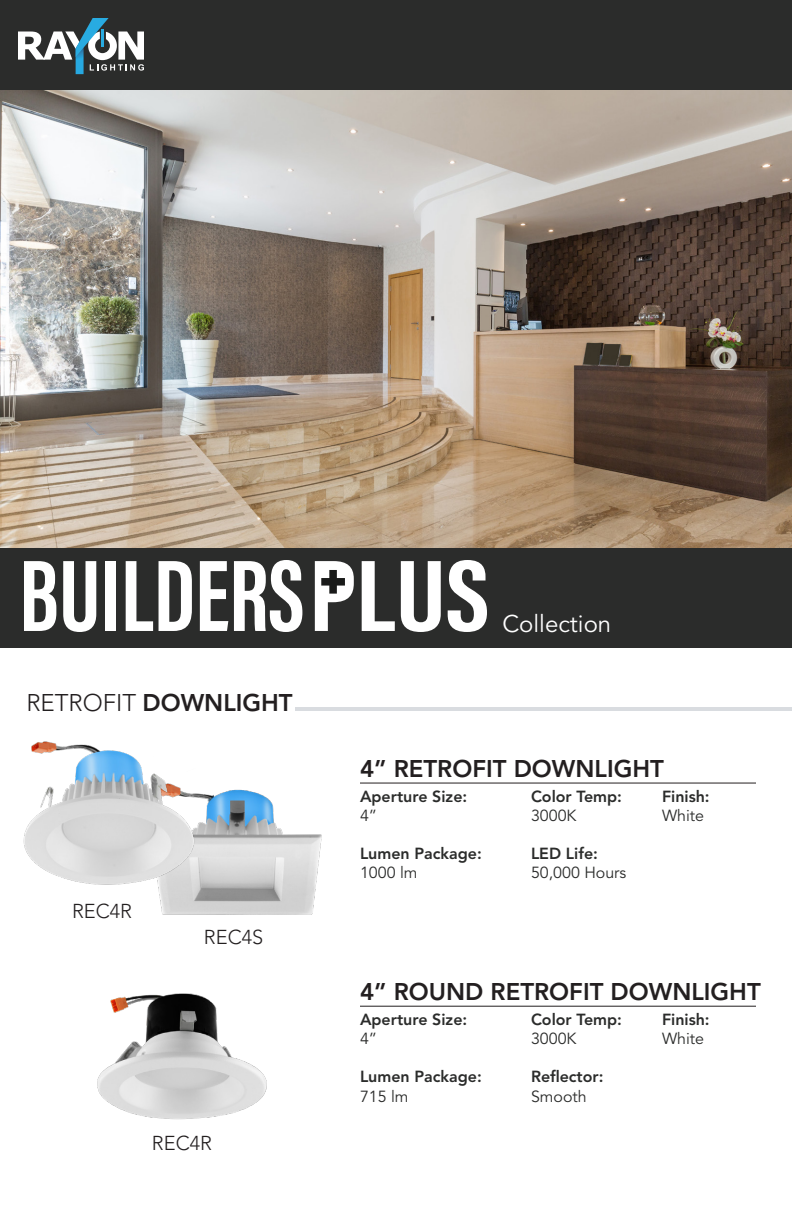
<style>
.page{position:relative;width:792px;height:1224px;background:#fff}
.page>*{position:absolute;margin:0;border:0;box-sizing:border-box;transform-origin:0 0}
.t1{font:800 24px "Avenir LT Std";color:#231f20}
.t2{font:24px "Avenir LT Std";color:#fff}
.t3{font:300 20px "Avenir LT Std";color:#231f20}
.t4{font:800 16px "Avenir LT Std";color:#2b2c2b}
.t5{font:16px "Avenir LT Std";color:#2b2c2b}
.s1{font-weight:300}
</style>
<div class="page">
<div style="left:0;top:0;width:792px;height:648px;background:#2b2c2b"></div>
<hr style="left:295px;top:707px;width:497px;height:4px;background:#d9dce0">
<svg style="left:18px;top:18px;width:126px;height:56px"></svg>
<img style="left:0;top:90px;width:792px;height:457px">
<img style="left:158px;top:789px;width:164px;height:126px">
<img style="left:23px;top:741px;width:172px;height:148px">
<img style="left:97px;top:993px;width:170px;height:127px">
<hr style="left:360px;top:783px;width:396px;height:1px;background:#231f20">
<hr style="left:360px;top:1006px;width:396px;height:1px;background:#231f20">
<img style="left:778px;top:371px;width:14px;height:163px">
<svg style="left:24px;top:561px;width:32px;height:70px"></svg>
<svg style="left:63px;top:561px;width:33px;height:71px"></svg>
<div style="left:105px;top:561px;width:11px;height:70px;background:#fff"></div>
<svg style="left:126px;top:561px;width:27px;height:70px"></svg>
<svg style="left:159px;top:561px;width:33px;height:70px"></svg>
<svg style="left:200px;top:561px;width:28px;height:70px"></svg>
<svg style="left:234px;top:560px;width:68px;height:72px"></svg>
<svg style="left:362px;top:561px;width:33px;height:70px"></svg>
<svg style="left:401px;top:561px;width:40px;height:71px"></svg>
<svg style="left:448px;top:560px;width:39px;height:72px"></svg>
<svg style="left:315px;top:561px;width:39px;height:70px"></svg>
<p class="t1" style="left:26px;top:689px;width:268px"><span class="s1">RETROFIT</span> DOWNLIGHT</p>
<p class="t3" style="left:72px;top:899px;width:62px">REC4R</p>
<p class="t3" style="left:204px;top:925px;width:61px">REC4S</p>
<p class="t3" style="left:152px;top:1131px;width:62px">REC4R</p>
<p class="t2" style="left:502px;top:610px;width:110px">Collection</p>
<p class="t1" style="left:360px;top:754px;width:305px">4” RETROFIT DOWNLIGHT</p>
<p class="t4" style="left:360px;top:787px;width:109px">Aperture Size:</p>
<p class="t5" style="left:360px;top:806px;width:19px">4”</p>
<p class="t4" style="left:360px;top:844px;width:123px">Lumen Package:</p>
<p class="t5" style="left:360px;top:864px;width:59px">1000 lm</p>
<p class="t4" style="left:531px;top:787px;width:92px">Color Temp:</p>
<p class="t5" style="left:531px;top:806px;width:47px">3000K</p>
<p class="t4" style="left:531px;top:844px;width:68px">LED Life:</p>
<p class="t5" style="left:531px;top:864px;width:97px">50,000 Hours</p>
<p class="t4" style="left:662px;top:787px;width:49px">Finish:</p>
<p class="t5" style="left:662px;top:806px;width:44px">White</p>
<p class="t1" style="left:360px;top:977px;width:402px">4” ROUND RETROFIT DOWNLIGHT</p>
<p class="t4" style="left:360px;top:1010px;width:109px">Aperture Size:</p>
<p class="t5" style="left:360px;top:1029px;width:19px">4”</p>
<p class="t4" style="left:360px;top:1067px;width:123px">Lumen Package:</p>
<p class="t5" style="left:360px;top:1087px;width:50px">715 lm</p>
<p class="t4" style="left:531px;top:1010px;width:92px">Color Temp:</p>
<p class="t5" style="left:531px;top:1029px;width:47px">3000K</p>
<p class="t4" style="left:531px;top:1067px;width:74px">Reflector:</p>
<p class="t5" style="left:531px;top:1087px;width:57px">Smooth</p>
<p class="t4" style="left:662px;top:1010px;width:49px">Finish:</p>
<p class="t5" style="left:662px;top:1029px;width:44px">White</p>
</div>
